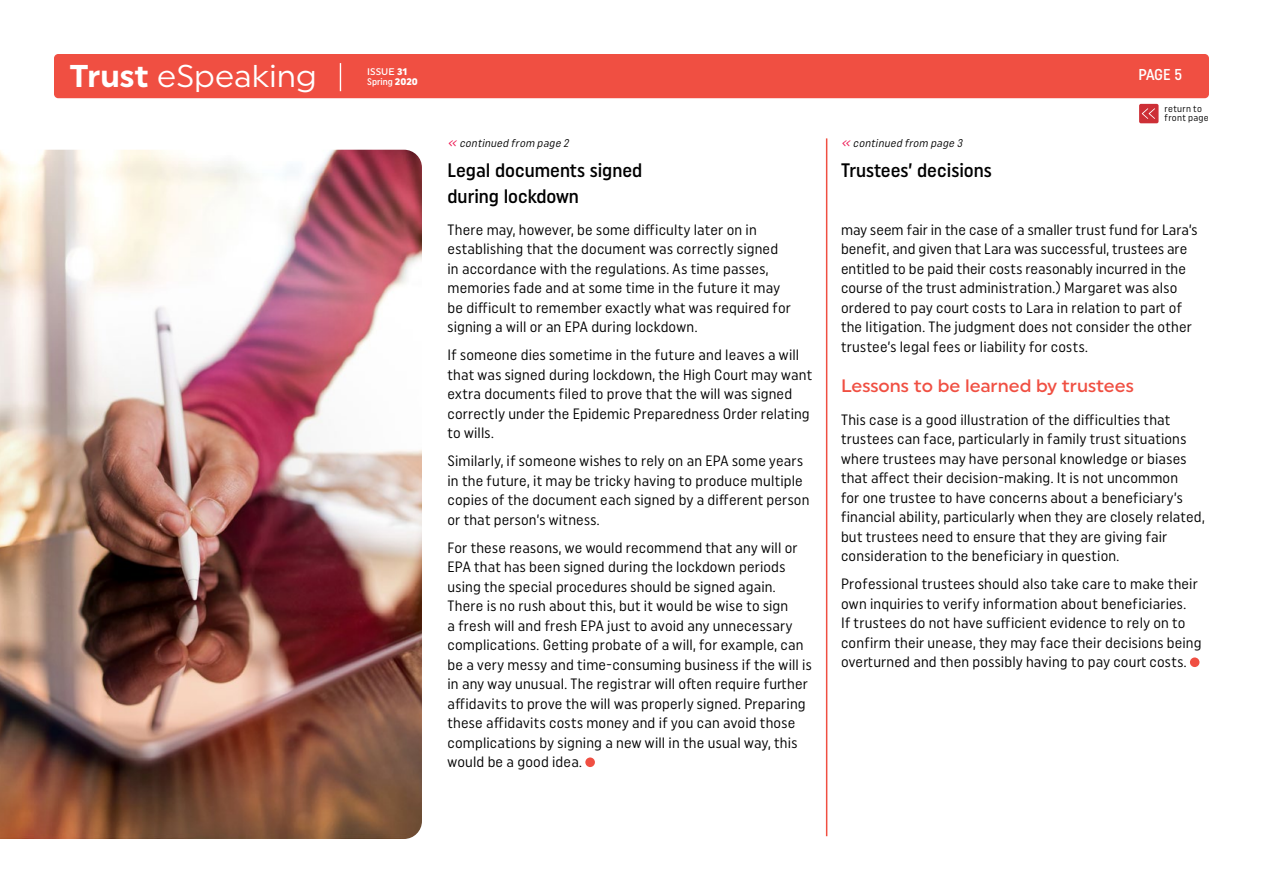
<style>
.page{position:relative;width:1263px;height:893px;background:#fff}
.page>*{position:absolute;margin:0;border:0;box-sizing:border-box;transform-origin:0 0}
.t1{font:31.5px "Uniform";color:#fff}
.t2{font:500 19.5px/25.5px "Uniform Condensed";color:#000}
.t3{font:500 18px "Uniform";color:#f04f42}
.t4{font:500 15.75px "Uniform Condensed";color:#fff}
.t5{font:15px/19.5px "Uniform Condensed";letter-spacing:.01em;color:#000}
.t6{font:italic 11.25px "Uniform Condensed";color:#000}
.t7{font:9.6px/9px "Uniform Condensed";letter-spacing:.03em;color:#000}
.t8{font:500 9.6px "Uniform Condensed";color:#fff}
.t9{font:500 9.6px "Uniform";color:#fff}
.s1{font-weight:700}
.s2{font-weight:900}
.s3{font-family:"Uniform";font-weight:900}
.s4{font-size:13.5px;color:#ed1651}
</style>
<div class="page">
<div style="left:54px;top:54px;width:1155px;height:44px;background:#f04f42;border-radius:4px"></div>
<svg style="left:340px;top:63px;width:1px;height:28px"></svg>
<div style="left:1139px;top:104px;width:19px;height:19px;background:#cd2f36;border-radius:2px"></div>
<svg style="left:1142px;top:108px;width:13px;height:11px"></svg>
<hr style="left:826px;top:138px;width:1px;height:698px;background:#f04f42">
<div style="left:1190px;top:657px;width:9px;height:10px;background:#f04f42;border-radius:50%"></div>
<div style="left:585px;top:757px;width:10px;height:10px;background:#f04f42;border-radius:50%"></div>
<img style="left:0;top:150px;width:422px;height:689px">
<h1 class="t1" style="left:70px;top:57px;width:249px"><span class="s1">Trust</span> eSpeaking</h1>
<p class="t4" style="left:1138px;top:65px;width:45px">PAGE 5</p>
<p class="t7" style="left:1164px;top:104px;width:46px">return to front page</p>
<p class="t9" style="left:367px;top:65px;width:42px">ISSUE <span class="s2">31</span></p>
<p class="t8" style="left:367px;top:76px;width:52px">Spring <span class="s3">2020</span></p>
<p class="t6" style="left:447px;top:137px;width:125px"><span class="s4">«</span> continued from page 2</p>
<p class="t6" style="left:841px;top:137px;width:125px"><span class="s4">«</span> continued from page 3</p>
<h2 class="t2" style="left:841px;top:157px;width:152px">Trustees’ decisions</h2>
<h2 class="t2" style="left:447px;top:157px;width:196px">Legal documents signed during lockdown</h2>
<p class="t5" style="left:447px;top:219px;width:345px">There may, however, be some difficulty later on in establishing that the document was correctly signed in accordance with the regulations. As time passes, memories fade and at some time in the future it may be difficult to remember exactly what was required for signing a will or an EPA during lockdown.</p>
<p class="t5" style="left:447px;top:345px;width:366px">If someone dies sometime in the future and leaves a will that was signed during lockdown, the High Court may want extra documents filed to prove that the will was signed correctly under the Epidemic Preparedness Order relating to wills.</p>
<p class="t5" style="left:447px;top:451px;width:363px">Similarly, if someone wishes to rely on an EPA some years in the future, it may be tricky having to produce multiple copies of the document each signed by a different person or that person’s witness.</p>
<p class="t5" style="left:447px;top:537px;width:366px">For these reasons, we would recommend that any will or EPA that has been signed during the lockdown periods using the special procedures should be signed again.<br>There is no rush about this, but it would be wise to sign<br>a fresh will and fresh EPA just to avoid any unnecessary complications. Getting probate of a will, for example, can be a very messy and time-consuming business if the will is in any way unusual. The registrar will often require further affidavits to prove the will was properly signed. Preparing these affidavits costs money and if you can avoid those complications by signing a new will in the usual way, this would be a good idea.</p>
<p class="t5" style="left:841px;top:219px;width:358px">may seem fair in the case of a smaller trust fund for Lara’s benefit, and given that Lara was successful, trustees are entitled to be paid their costs reasonably incurred in the course of the trust administration.) Margaret was also ordered to pay court costs to Lara in relation to part of the litigation. The judgment does not consider the other trustee’s legal fees or liability for costs.</p>
<p class="t3" style="left:841px;top:375px;width:294px">Lessons to be learned by trustees</p>
<p class="t5" style="left:841px;top:409px;width:365px">This case is a good illustration of the difficulties that trustees can face, particularly in family trust situations where trustees may have personal knowledge or biases that affect their decision-making. It is not uncommon<br>for one trustee to have concerns about a beneficiary’s financial ability, particularly when they are closely related, but trustees need to ensure that they are giving fair consideration to the beneficiary in question.</p>
<p class="t5" style="left:841px;top:574px;width:362px">Professional trustees should also take care to make their own inquiries to verify information about beneficiaries.<br>If trustees do not have sufficient evidence to rely on to confirm their unease, they may face their decisions being overturned and then possibly having to pay court costs.</p>
</div>
